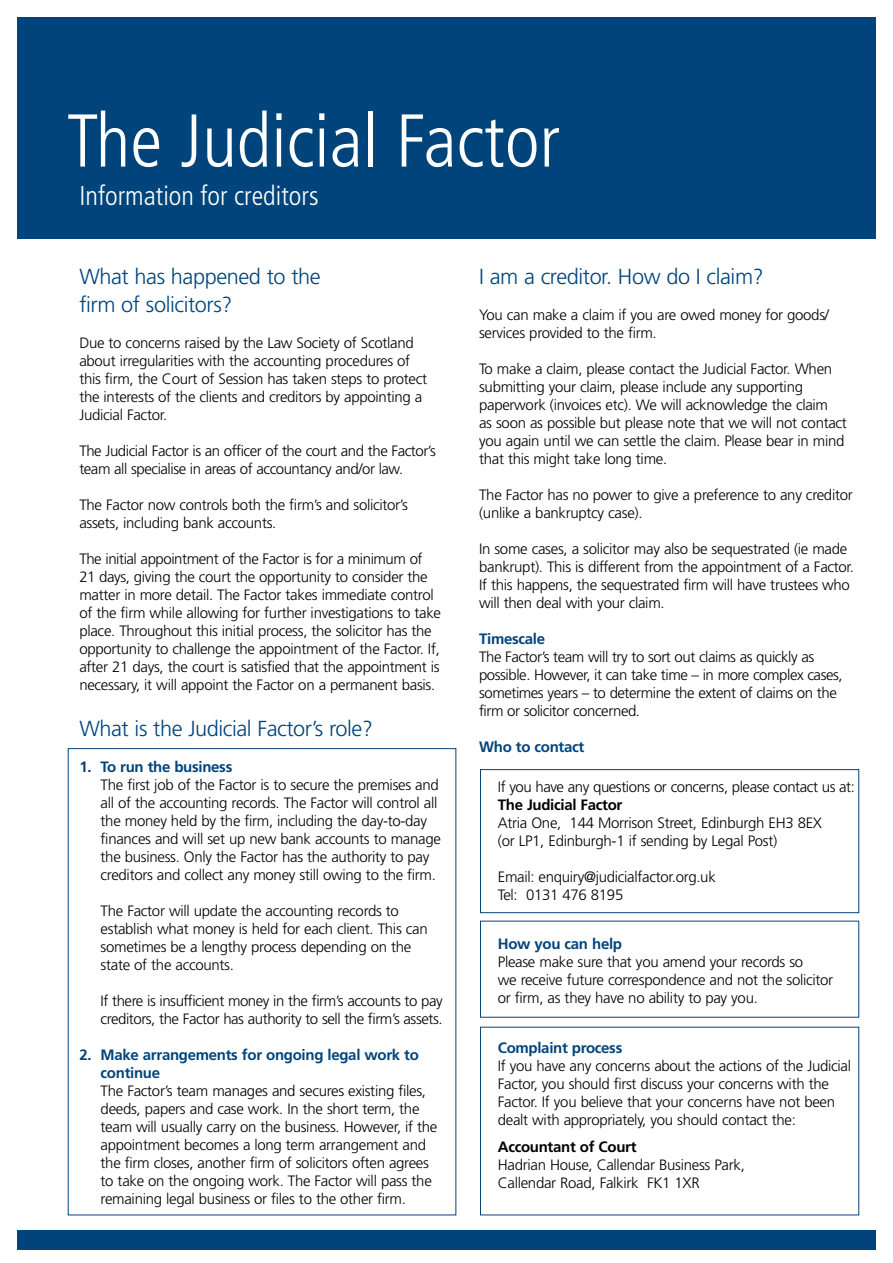
<style>
.page{position:relative;width:893px;height:1263px;background:#fff}
.page>*{position:absolute;margin:0;border:0;box-sizing:border-box;transform-origin:0 0}
.t1{font:300 condensed 74.7px "Frutiger";color:#fff}
.t2{font:300 condensed 27.15px "Frutiger";color:#fff}
.t3{font:300 21.75px/27.6px "Frutiger";letter-spacing:-.02em;color:#00447c}
.t4{font:300 15px/18px "Frutiger";letter-spacing:-.02em;color:#000}
.t5{font:700 15px/18px "Frutiger";letter-spacing:-.02em;color:#00447c}
.t6{font:700 15px "Frutiger";letter-spacing:-.02em;color:#000}
</style>
<div class="page">
<div style="left:17px;top:17px;width:859px;height:221px;background:#00447c"></div>
<div style="left:17px;top:1230px;width:859px;height:19px;background:#00447c"></div>
<div style="left:480px;top:769px;width:379px;height:144px;border:1px solid #00447c"></div>
<h1 class="t1" style="left:67px;top:98px;width:495px">The Judicial Factor</h1>
<h2 class="t2" style="left:80px;top:180px;width:241px">Information for creditors</h2>
<h3 class="t3" style="left:79px;top:263px;width:243px">What has happened to the firm of solicitors?</h3>
<p class="t4" style="left:79px;top:334px;width:349px">Due to concerns raised by the Law Society of Scotland about irregularities with the accounting procedures of this firm, the Court of Session has taken steps to protect the interests of the clients and creditors by appointing a Judicial Factor.</p>
<p class="t4" style="left:79px;top:442px;width:358px">The Judicial Factor is an officer of the court and the Factor’s team all specialise in areas of accountancy and/or law.</p>
<p class="t4" style="left:79px;top:496px;width:330px">The Factor now controls both the firm’s and solicitor’s assets, including bank accounts.</p>
<p class="t4" style="left:79px;top:550px;width:363px">The initial appointment of the Factor is for a minimum of 21 days, giving the court the opportunity to consider the matter in more detail. The Factor takes immediate control of the firm while allowing for further investigations to take place. Throughout this initial process, the solicitor has the opportunity to challenge the appointment of the Factor. If, after 21 days, the court is satisfied that the appointment is necessary, it will appoint the Factor on a permanent basis.</p>
<h3 class="t3" style="left:79px;top:714px;width:295px">What is the Judicial Factor’s role?</h3>
<p class="t5" style="left:79px;top:757px;width:154px">1. To run the business</p>
<p class="t4" style="left:101px;top:775px;width:342px">The first job of the Factor is to secure the premises and all of the accounting records. The Factor will control all the money held by the firm, including the day-to-day finances and will set up new bank accounts to manage the business. Only the Factor has the authority to pay creditors and collect any money still owing to the firm.</p>
<p class="t4" style="left:101px;top:901px;width:329px">The Factor will update the accounting records to establish what money is held for each client. This can sometimes be a lengthy process depending on the state of the accounts.</p>
<p class="t4" style="left:101px;top:991px;width:344px">If there is insufficient money in the firm’s accounts to pay creditors, the Factor has authority to sell the firm’s assets.</p>
<p class="t5" style="left:101px;top:1045px;width:320px;text-indent:-21px">2. Make arrangements for ongoing legal work to continue</p>
<p class="t4" style="left:101px;top:1081px;width:338px">The Factor’s team manages and secures existing files, deeds, papers and case work. In the short term, the team will usually carry on the business. However, if the appointment becomes a long term arrangement and the firm closes, another firm of solicitors often agrees to take on the ongoing work. The Factor will pass the remaining legal business or files to the other firm.</p>
<h3 class="t3" style="left:479px;top:263px;width:286px">I am a creditor. How do I claim?</h3>
<p class="t4" style="left:479px;top:306px;width:351px">You can make a claim if you are owed money for goods/ services provided to the firm.</p>
<p class="t4" style="left:479px;top:360px;width:369px">To make a claim, please contact the Judicial Factor. When submitting your claim, please include any supporting paperwork (invoices etc). We will acknowledge the claim<br>as soon as possible but please note that we will not contact you again until we can settle the claim. Please bear in mind that this might take long time.</p>
<p class="t4" style="left:479px;top:486px;width:375px">The Factor has no power to give a preference to any creditor (unlike a bankruptcy case).</p>
<p class="t4" style="left:479px;top:540px;width:376px">In some cases, a solicitor may also be sequestrated (ie made bankrupt). This is different from the appointment of a Factor.<br>If this happens, the sequestrated firm will have trustees who will then deal with your claim.</p>
<p class="t5" style="left:479px;top:630px;width:67px">Timescale</p>
<p class="t4" style="left:479px;top:648px;width:365px">The Factor’s team will try to sort out claims as quickly as possible. However, it can take time – in more complex cases, sometimes years – to determine the extent of claims on the firm or solicitor concerned.</p>
<p class="t5" style="left:479px;top:738px;width:107px">Who to contact</p>
<p class="t4" style="left:498px;top:778px;width:359px">If you have any questions or concerns, please contact us at:</p>
<p class="t6" style="left:498px;top:796px;width:126px">The Judicial Factor</p>
<p class="t4" style="left:498px;top:814px;width:326px">Atria One, 144 Morrison Street, Edinburgh EH3 8EX (or LP1, Edinburgh-1 if sending by Legal Post)</p>
<p class="t4" style="left:498px;top:868px;width:220px">Email: enquiry@judicialfactor.org.uk<br>Tel: 0131 476 8195</p>
<p class="t5" style="left:498px;top:935px;width:126px">How you can help</p>
<p class="t4" style="left:498px;top:953px;width:337px">Please make sure that you amend your records so<br>we receive future correspondence and not the solicitor or firm, as they have no ability to pay you.</p>
<p class="t5" style="left:498px;top:1039px;width:126px">Complaint process</p>
<p class="t4" style="left:498px;top:1057px;width:355px">If you have any concerns about the actions of the Judicial Factor, you should first discuss your concerns with the Factor. If you believe that your concerns have not been dealt with appropriately, you should contact the:</p>
<p class="t6" style="left:498px;top:1138px;width:140px">Accountant of Court</p>
<p class="t4" style="left:498px;top:1156px;width:249px">Hadrian House, Callendar Business Park,<br>Callendar Road, Falkirk FK1 1XR</p>
</div>
